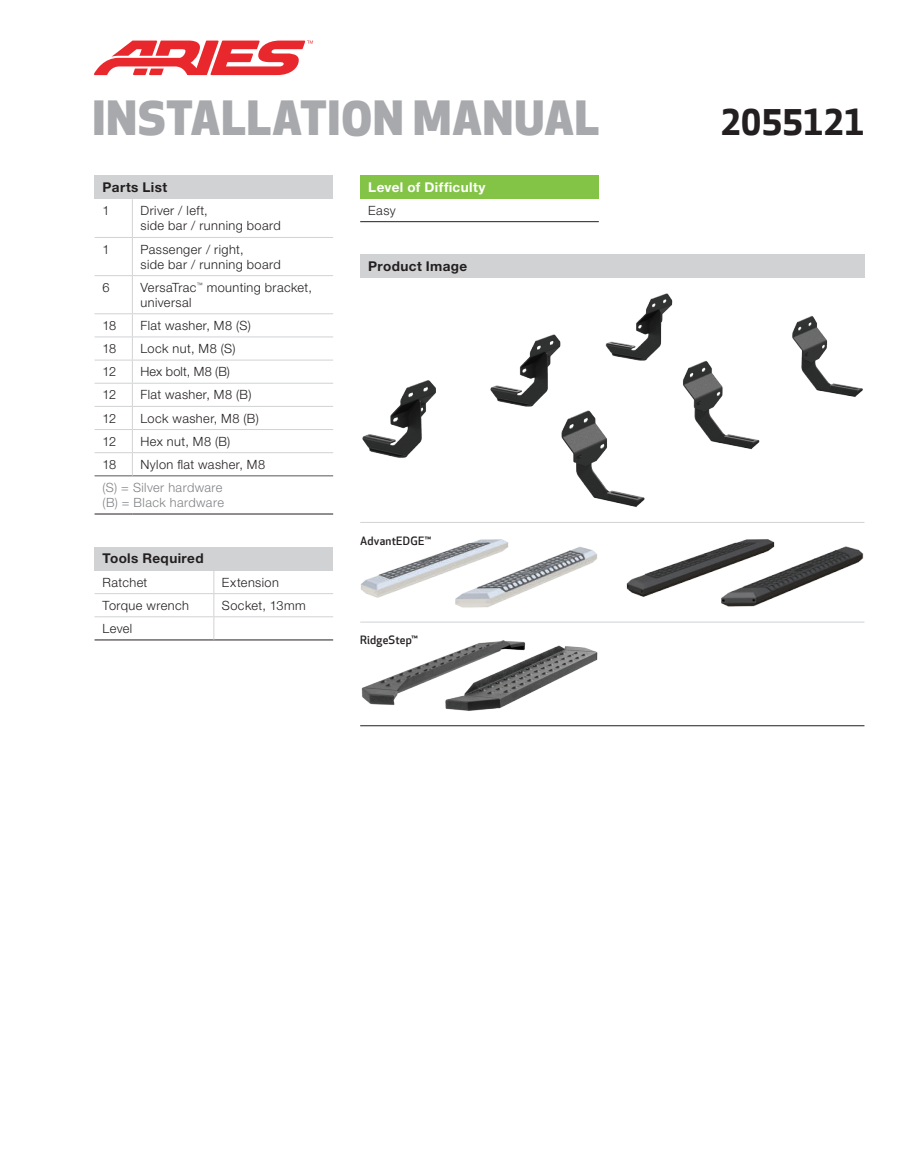
<style>
.page{position:relative;width:905px;height:1175px;background:#fff}
.page>*{position:absolute;margin:0;border:0;box-sizing:border-box;transform-origin:0 0}
.t1{font:800 46.05px "Apex New";letter-spacing:.02em;color:#a8a9ad}
.t2{font:700 34.5px "Apex New";letter-spacing:-.005em;color:#231f20}
.t3{font:700 13.5px "Helvetica Neue LT Std";letter-spacing:.03em;color:#231f20}
.t4{font:700 13.5px "Helvetica Neue LT Std";letter-spacing:.03em;color:#fff}
.t5{font:300 12.75px/15px "Helvetica Neue LT Std";letter-spacing:.035em;color:#231f20}
.t6{font:300 12.75px/15px "Helvetica Neue LT Std";letter-spacing:.035em;color:#808285}
.t7{font:300 12.75px "Helvetica Neue LT Std";letter-spacing:.015em;color:#231f20}
.t8{font:500 11.25px "Apex New";letter-spacing:.02em;color:#231f20}
</style>
<div class="page">
<div style="left:360px;top:176px;width:238px;height:23px;background:#83c447"></div>
<hr style="left:360px;top:221px;width:238px;height:1px;background:#231f20">
<div style="left:94px;top:547px;width:239px;height:23px;background:#d1d2d4"></div>
<hr style="left:94px;top:593px;width:120px;height:1px;background:#d1d2d4">
<hr style="left:214px;top:593px;width:119px;height:1px;background:#d1d2d4">
<hr style="left:94px;top:616px;width:120px;height:1px;background:#d1d2d4">
<hr style="left:214px;top:616px;width:119px;height:1px;background:#d1d2d4">
<hr style="left:94px;top:639px;width:120px;height:1px;background:#231f20">
<hr style="left:214px;top:639px;width:119px;height:1px;background:#231f20">
<svg style="left:213px;top:570px;width:1px;height:69px"></svg>
<div style="left:94px;top:176px;width:239px;height:23px;background:#d1d2d4"></div>
<hr style="left:94px;top:237px;width:38px;height:1px;background:#d1d2d4">
<hr style="left:132px;top:237px;width:201px;height:1px;background:#d1d2d4">
<hr style="left:94px;top:275px;width:38px;height:1px;background:#d1d2d4">
<hr style="left:132px;top:275px;width:201px;height:1px;background:#d1d2d4">
<hr style="left:94px;top:313px;width:38px;height:1px;background:#d1d2d4">
<hr style="left:132px;top:313px;width:201px;height:1px;background:#d1d2d4">
<hr style="left:94px;top:336px;width:38px;height:1px;background:#d1d2d4">
<hr style="left:132px;top:336px;width:201px;height:1px;background:#d1d2d4">
<hr style="left:94px;top:360px;width:38px;height:1px;background:#d1d2d4">
<hr style="left:132px;top:360px;width:201px;height:1px;background:#d1d2d4">
<hr style="left:94px;top:383px;width:38px;height:1px;background:#d1d2d4">
<hr style="left:132px;top:383px;width:201px;height:1px;background:#d1d2d4">
<hr style="left:94px;top:406px;width:38px;height:1px;background:#d1d2d4">
<hr style="left:132px;top:406px;width:201px;height:1px;background:#d1d2d4">
<hr style="left:94px;top:429px;width:38px;height:1px;background:#d1d2d4">
<hr style="left:132px;top:429px;width:201px;height:1px;background:#d1d2d4">
<hr style="left:94px;top:452px;width:38px;height:1px;background:#d1d2d4">
<hr style="left:132px;top:452px;width:201px;height:1px;background:#d1d2d4">
<hr style="left:94px;top:475px;width:38px;height:1px;background:#57585a">
<hr style="left:132px;top:475px;width:201px;height:1px;background:#57585a">
<hr style="left:132px;top:199px;width:1px;height:38px;background:#d1d2d4">
<hr style="left:132px;top:238px;width:1px;height:37px;background:#d1d2d4">
<hr style="left:132px;top:276px;width:1px;height:37px;background:#d1d2d4">
<svg style="left:132px;top:314px;width:1px;height:161px"></svg>
<hr style="left:94px;top:513px;width:38px;height:1px;background:#231f20">
<hr style="left:132px;top:513px;width:201px;height:1px;background:#231f20">
<div style="left:360px;top:254px;width:504px;height:24px;background:#d1d2d4"></div>
<hr style="left:360px;top:522px;width:504px;height:1px;background:#d1d2d4">
<hr style="left:360px;top:621px;width:504px;height:1px;background:#d1d2d4">
<hr style="left:360px;top:725px;width:504px;height:1px;background:#231f20">
<img style="left:362px;top:293px;width:501px;height:214px">
<img style="left:361px;top:539px;width:236px;height:69px">
<img style="left:626px;top:539px;width:238px;height:68px">
<img style="left:361px;top:640px;width:237px;height:71px">
<svg style="left:94px;top:41px;width:219px;height:34px"></svg>
<h1 class="t1" style="left:93px;top:93px;width:508px">INSTALLATION MANUAL</h1>
<h2 class="t2" style="left:720px;top:102px;width:145px">2055121</h2>
<p class="t3" style="left:103px;top:179px;width:66px">Parts List</p>
<p class="t5" style="left:103px;top:203px;width:9px">1</p>
<p class="t5" style="left:140px;top:203px;width:142px">Driver / left,<br>side bar / running board</p>
<p class="t5" style="left:103px;top:241px;width:9px">1</p>
<p class="t5" style="left:140px;top:241px;width:142px">Passenger / right,<br>side bar / running board</p>
<p class="t5" style="left:103px;top:279px;width:9px">6</p>
<p class="t5" style="left:140px;top:279px;width:173px">VersaTrac<sup>™</sup> mounting bracket, universal</p>
<p class="t5" style="left:103px;top:317px;width:15px">18</p>
<p class="t5" style="left:140px;top:317px;width:112px">Flat washer, M8 (S)</p>
<p class="t5" style="left:103px;top:341px;width:15px">18</p>
<p class="t5" style="left:140px;top:341px;width:96px">Lock nut, M8 (S)</p>
<p class="t5" style="left:103px;top:364px;width:15px">12</p>
<p class="t7" style="left:140px;top:364px;width:91px">Hex bolt, M8 (B)</p>
<p class="t5" style="left:103px;top:387px;width:15px">12</p>
<p class="t5" style="left:140px;top:387px;width:112px">Flat washer, M8 (B)</p>
<p class="t5" style="left:103px;top:410px;width:15px">12</p>
<p class="t5" style="left:140px;top:410px;width:120px">Lock washer, M8 (B)</p>
<p class="t5" style="left:103px;top:433px;width:15px">12</p>
<p class="t5" style="left:140px;top:433px;width:91px">Hex nut, M8 (B)</p>
<p class="t5" style="left:103px;top:456px;width:15px">18</p>
<p class="t5" style="left:140px;top:456px;width:126px">Nylon flat washer, M8</p>
<p class="t6" style="left:103px;top:479px;width:123px">(S) = Silver hardware (B) = Black hardware</p>
<p class="t3" style="left:103px;top:550px;width:102px">Tools Required</p>
<p class="t5" style="left:103px;top:574px;width:46px">Ratchet</p>
<p class="t5" style="left:222px;top:574px;width:58px">Extension</p>
<p class="t5" style="left:103px;top:597px;width:88px">Torque wrench</p>
<p class="t5" style="left:222px;top:597px;width:85px">Socket, 13mm</p>
<p class="t5" style="left:103px;top:620px;width:31px">Level</p>
<p class="t4" style="left:368px;top:179px;width:119px">Level of Difficulty</p>
<p class="t5" style="left:368px;top:202px;width:29px">Easy</p>
<p class="t3" style="left:368px;top:258px;width:100px">Product Image</p>
<p class="t8" style="left:360px;top:534px;width:73px">AdvantEDGE™</p>
<p class="t8" style="left:360px;top:633px;width:59px">RidgeStep™</p>
</div>
